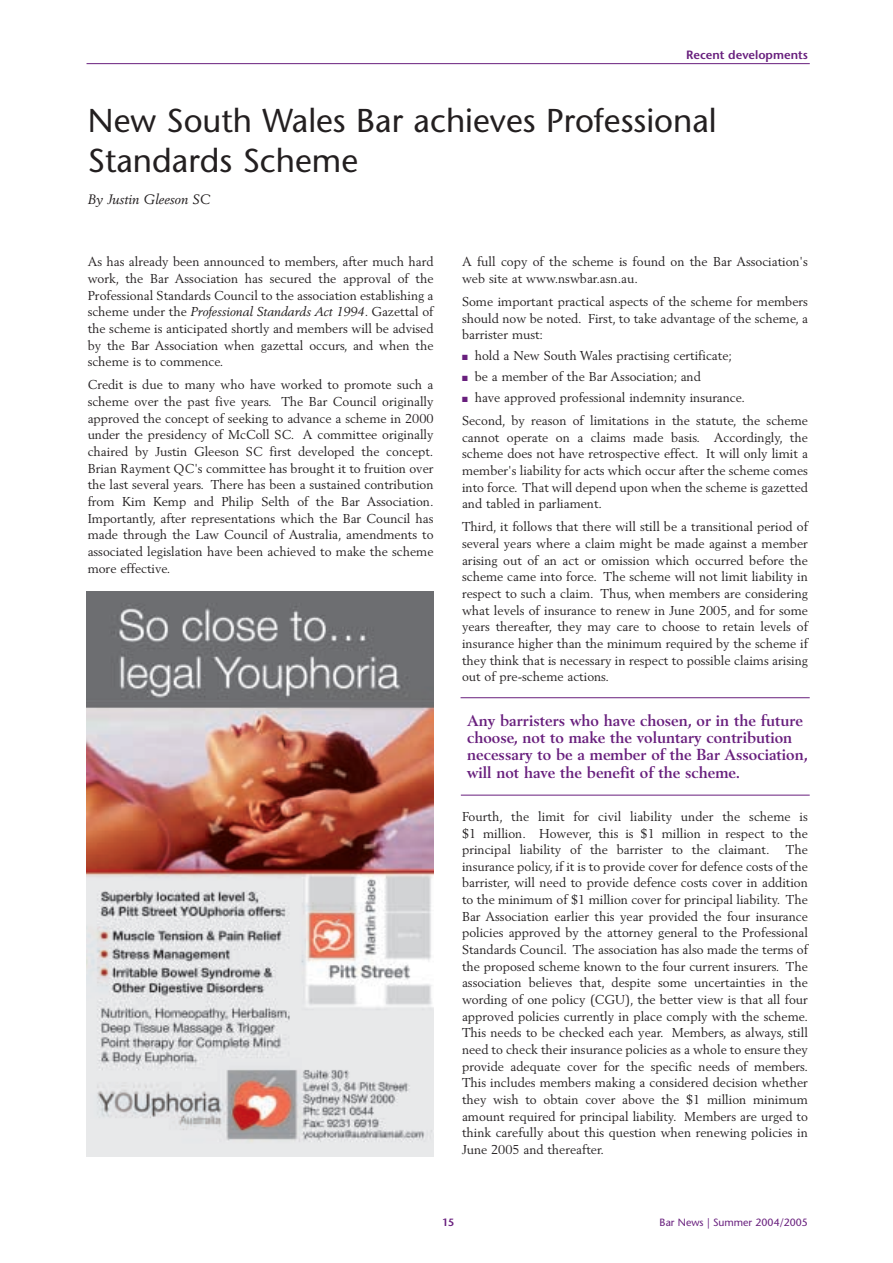
<style>
.page{position:relative;width:893px;height:1263px;background:#fff}
.page>*{position:absolute;margin:0;border:0;box-sizing:border-box;transform-origin:0 0}
.t1{font:33px/39.6px "Stone Sans";color:#231f20}
.t2{font:700 15.75px/17.2px "Berling";color:#681f7d}
.t3{font:italic 13.5px "Berling";color:#231f20}
.t4{font:12.75px/16.6px "Berling";color:#231f20;text-align:justify}
.t5{font:600 12px "Stone Sans";color:#681f7d}
.t6{font:10.5px "Stone Sans";color:#681f7d}
.t7{font:600 10.5px "Stone Sans";color:#681f7d}
.s1{font-style:italic}
.s2{color:#681f7d}
</style>
<div class="page">
<hr style="left:86px;top:63px;width:723px;height:1px;background:#681f7d">
<hr style="left:460px;top:697px;width:349px;height:1px;background:#681f7d">
<hr style="left:461px;top:795px;width:348px;height:1px;background:#681f7d">
<img style="left:86px;top:592px;width:347px;height:565px">
<p class="t5" style="left:686px;top:51px;width:123px">Recent developments</p>
<h1 class="t1" style="left:88px;top:104px;width:630px">New South Wales Bar achieves Professional<br>Standards Scheme</h1>
<p class="t3" style="left:88px;top:193px;width:124px">By Justin Gleeson SC</p>
<p class="t4" style="left:88px;top:254px;width:347px">As has already been announced to members, after much hard work, the Bar Association has secured the approval of the Professional Standards Council to the association establishing a scheme under the <span class="s1">Professional Standards Act 1994</span>. Gazettal of the scheme is anticipated shortly and members will be advised by the Bar Association when gazettal occurs, and when the scheme is to commence.</p>
<p class="t4" style="left:88px;top:377px;width:347px">Credit is due to many who have worked to promote such a scheme over the past five years. The Bar Council originally approved the concept of seeking to advance a scheme in 2000 under the presidency of McColl SC. A committee originally chaired by Justin Gleeson SC first developed the concept.<br>Brian Rayment QC's committee has brought it to fruition over the last several years. There has been a sustained contribution from Kim Kemp and Philip Selth of the Bar Association.<br>Importantly, after representations which the Bar Council has made through the Law Council of Australia, amendments to associated legislation have been achieved to make the scheme more effective.</p>
<p class="t4" style="left:462px;top:254px;width:347px">A full copy of the scheme is found on the Bar Association's web site at www.nswbar.asn.au.</p>
<p class="t4" style="left:462px;top:294px;width:347px">Some important practical aspects of the scheme for members should now be noted. First, to take advantage of the scheme, a barrister must:</p>
<p class="t4" style="left:462px;top:348px;width:271px"><span class="s2">■</span> hold a New South Wales practising certificate;</p>
<p class="t4" style="left:462px;top:369px;width:240px"><span class="s2">■</span> be a member of the Bar Association; and</p>
<p class="t4" style="left:462px;top:387px;width:347px;line-height:23.1px"><span class="s2">■</span> have approved professional indemnity insurance.<br>Second, by reason of limitations in the statute, the scheme</p>
<p class="t4" style="left:462px;top:430px;width:347px">cannot operate on a claims made basis. Accordingly, the scheme does not have retrospective effect. It will only limit a member's liability for acts which occur after the scheme comes into force. That will depend upon when the scheme is gazetted and tabled in parliament.</p>
<p class="t4" style="left:462px;top:519px;width:347px">Third, it follows that there will still be a transitional period of several years where a claim might be made against a member arising out of an act or omission which occurred before the scheme came into force. The scheme will not limit liability in respect to such a claim. Thus, when members are considering what levels of insurance to renew in June 2005, and for some years thereafter, they may care to choose to retain levels of insurance higher than the minimum required by the scheme if they think that is necessary in respect to possible claims arising out of pre-scheme actions.</p>
<p class="t2" style="left:467px;top:713px;width:342px">Any barristers who have chosen, or in the future choose, not to make the voluntary contribution necessary to be a member of the Bar Association, will not have the benefit of the scheme.</p>
<p class="t4" style="left:462px;top:809px;width:347px">Fourth, the limit for civil liability under the scheme is $1 million. However, this is $1 million in respect to the principal liability of the barrister to the claimant.</p>
<p class="t4" style="left:462px;top:842px;width:347px;text-indent:324px">The insurance policy, if it is to provide cover for defence costs of the barrister, will need to provide defence costs cover in addition to the minimum of $1 million cover for principal liability. The Bar Association earlier this year provided the four insurance policies approved by the attorney general to the Professional Standards Council. The association has also made the terms of the proposed scheme known to the four current insurers. The association believes that, despite some uncertainties in the wording of one policy (CGU), the better view is that all four approved policies currently in place comply with the scheme.<br>This needs to be checked each year. Members, as always, still need to check their insurance policies as a whole to ensure they provide adequate cover for the specific needs of members.<br>This includes members making a considered decision whether they wish to obtain cover above the $1 million minimum amount required for principal liability. Members are urged to think carefully about this question when renewing policies in June 2005 and thereafter.</p>
<p class="t7" style="left:442px;top:1218px;width:14px">15</p>
<p class="t6" style="left:659px;top:1218px;width:150px">Bar News | Summer 2004/2005</p>
</div>
